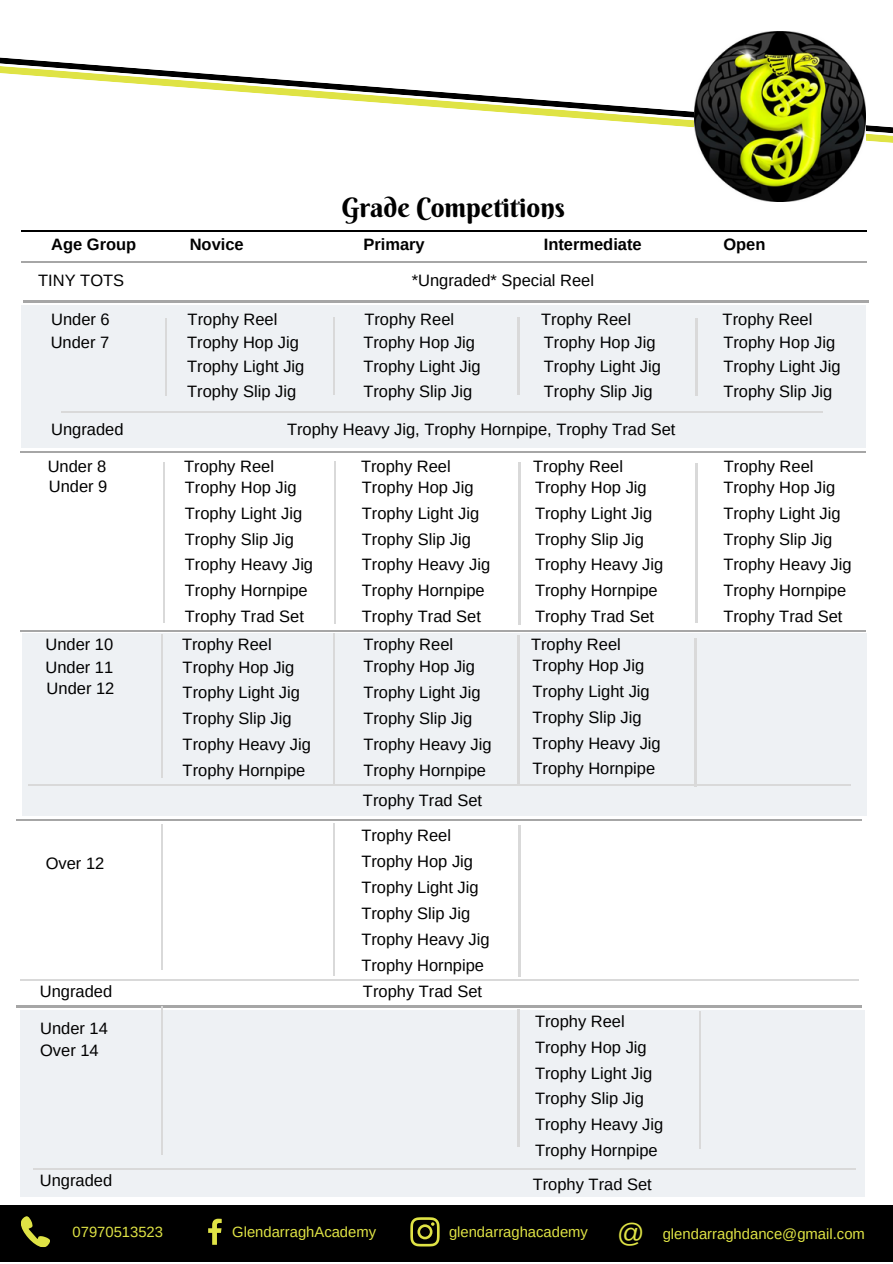
<style>
.page{position:relative;width:893px;height:1264px;background:#fff}
.page>*{position:absolute;margin:0;border:0;box-sizing:border-box;transform-origin:0 0}
.t1{font:27px "Berkshire Swash";color:#000}
.t2{font:27px "Arimo";color:#dfe345}
.t3{font:16.5px "Arimo";color:#000}
.t4{font:700 16.5px "Arimo";color:#000}
.t5{font:14.85px "Arimo";color:#dfe345}
</style>
<div class="page">
<div style="left:0;top:1205px;width:892px;height:57px;background:#000"></div>
<svg style="left:208px;top:1218px;width:14px;height:27px"></svg>
<svg style="left:410px;top:1217px;width:29px;height:29px"></svg>
<svg style="left:21px;top:1216px;width:29px;height:31px"></svg>
<svg style="left:0;top:57px;width:892px;height:86px"></svg>
<hr style="left:21px;top:231px;width:845px;height:1px;background:#000">
<hr style="left:21px;top:261px;width:845px;height:1px;background:#a6a6a6">
<div style="left:22px;top:306px;width:844px;height:142px;background:#eef1f4"></div>
<hr style="left:20px;top:451px;width:846px;height:1px;background:#a6a6a6">
<hr style="left:61px;top:411px;width:762px;height:2px;background:#d9d9d9">
<hr style="left:20px;top:630px;width:846px;height:2px;background:#a6a6a6">
<div style="left:22px;top:633px;width:844px;height:182px;background:#eef1f4"></div>
<hr style="left:334px;top:461px;width:2px;height:162px;background:#d9d9d9">
<hr style="left:518px;top:463px;width:2px;height:162px;background:#d9d9d9">
<hr style="left:695px;top:462px;width:2px;height:160px;background:#d9d9d9">
<hr style="left:163px;top:462px;width:2px;height:160px;background:#d9d9d9">
<hr style="left:161px;top:634px;width:2px;height:143px;background:#d9d9d9">
<hr style="left:333px;top:633px;width:1px;height:151px;background:#d9d9d9">
<hr style="left:518px;top:634px;width:1px;height:151px;background:#d9d9d9">
<hr style="left:16px;top:819px;width:845px;height:1px;background:#a6a6a6">
<div style="left:20px;top:1010px;width:845px;height:186px;background:#eef1f4"></div>
<hr style="left:161px;top:824px;width:2px;height:145px;background:#d9d9d9">
<hr style="left:518px;top:825px;width:2px;height:151px;background:#d9d9d9">
<hr style="left:16px;top:1005px;width:845px;height:2px;background:#a6a6a6">
<hr style="left:161px;top:1006px;width:2px;height:148px;background:#d9d9d9">
<hr style="left:518px;top:1009px;width:1px;height:137px;background:#d9d9d9">
<hr style="left:695px;top:318px;width:2px;height:78px;background:#d9d9d9">
<hr style="left:518px;top:317px;width:1px;height:78px;background:#d9d9d9">
<hr style="left:333px;top:317px;width:1px;height:78px;background:#d9d9d9">
<hr style="left:165px;top:318px;width:1px;height:78px;background:#d9d9d9">
<hr style="left:333px;top:823px;width:1px;height:152px;background:#d9d9d9">
<hr style="left:694px;top:638px;width:2px;height:148px;background:#d9d9d9">
<hr style="left:699px;top:1011px;width:1px;height:137px;background:#d9d9d9">
<hr style="left:28px;top:784px;width:822px;height:2px;background:#d9d9d9">
<hr style="left:23px;top:301px;width:845px;height:1px;background:#a6a6a6">
<hr style="left:21px;top:979px;width:837px;height:1px;background:#d9d9d9">
<hr style="left:33px;top:1167px;width:822px;height:2px;background:#d9d9d9">
<img style="left:694px;top:32px;width:171px;height:169px">
<p class="t1" style="left:341px;top:190px;width:225px">Grade Competitions</p>
<p class="t4" style="left:51px;top:235px;width:87px">Age Group</p>
<p class="t4" style="left:190px;top:235px;width:56px">Novice</p>
<p class="t4" style="left:363px;top:235px;width:63px">Primary</p>
<p class="t4" style="left:543px;top:235px;width:99px">Intermediate</p>
<p class="t4" style="left:723px;top:235px;width:44px">Open</p>
<p class="t3" style="left:38px;top:271px;width:88px">TINY TOTS</p>
<p class="t3" style="left:411px;top:271px;width:184px">*Ungraded* Special Reel</p>
<p class="t3" style="left:51px;top:310px;width:60px">Under 6</p>
<p class="t3" style="left:188px;top:310px;width:91px">Trophy Reel</p>
<p class="t3" style="left:364px;top:310px;width:91px">Trophy Reel</p>
<p class="t3" style="left:541px;top:310px;width:91px">Trophy Reel</p>
<p class="t3" style="left:722px;top:310px;width:91px">Trophy Reel</p>
<p class="t3" style="left:51px;top:333px;width:60px">Under 7</p>
<p class="t3" style="left:187px;top:333px;width:113px">Trophy Hop Jig</p>
<p class="t3" style="left:187px;top:357px;width:119px">Trophy Light Jig</p>
<p class="t3" style="left:187px;top:382px;width:110px">Trophy Slip Jig</p>
<p class="t3" style="left:363px;top:333px;width:113px">Trophy Hop Jig</p>
<p class="t3" style="left:363px;top:357px;width:119px">Trophy Light Jig</p>
<p class="t3" style="left:363px;top:382px;width:110px">Trophy Slip Jig</p>
<p class="t3" style="left:543px;top:333px;width:113px">Trophy Hop Jig</p>
<p class="t3" style="left:543px;top:357px;width:119px">Trophy Light Jig</p>
<p class="t3" style="left:543px;top:382px;width:110px">Trophy Slip Jig</p>
<p class="t3" style="left:723px;top:333px;width:113px">Trophy Hop Jig</p>
<p class="t3" style="left:723px;top:357px;width:119px">Trophy Light Jig</p>
<p class="t3" style="left:723px;top:382px;width:110px">Trophy Slip Jig</p>
<p class="t3" style="left:51px;top:420px;width:74px">Ungraded</p>
<p class="t3" style="left:287px;top:420px;width:390px">Trophy Heavy Jig, Trophy Hornpipe, Trophy Trad Set</p>
<p class="t3" style="left:48px;top:457px;width:60px">Under 8</p>
<p class="t3" style="left:184px;top:457px;width:91px">Trophy Reel</p>
<p class="t3" style="left:361px;top:457px;width:91px">Trophy Reel</p>
<p class="t3" style="left:533px;top:457px;width:91px">Trophy Reel</p>
<p class="t3" style="left:723px;top:457px;width:91px">Trophy Reel</p>
<p class="t3" style="left:49px;top:477px;width:60px">Under 9</p>
<p class="t3" style="left:185px;top:478px;width:113px">Trophy Hop Jig</p>
<p class="t3" style="left:185px;top:504px;width:119px">Trophy Light Jig</p>
<p class="t3" style="left:185px;top:529px;width:110px">Trophy Slip Jig</p>
<p class="t3" style="left:185px;top:555px;width:130px">Trophy Heavy Jig</p>
<p class="t3" style="left:185px;top:581px;width:124px">Trophy Hornpipe</p>
<p class="t3" style="left:185px;top:607px;width:121px">Trophy Trad Set</p>
<p class="t3" style="left:362px;top:478px;width:113px">Trophy Hop Jig</p>
<p class="t3" style="left:362px;top:504px;width:119px">Trophy Light Jig</p>
<p class="t3" style="left:362px;top:529px;width:110px">Trophy Slip Jig</p>
<p class="t3" style="left:362px;top:555px;width:130px">Trophy Heavy Jig</p>
<p class="t3" style="left:362px;top:581px;width:124px">Trophy Hornpipe</p>
<p class="t3" style="left:362px;top:607px;width:121px">Trophy Trad Set</p>
<p class="t3" style="left:535px;top:478px;width:113px">Trophy Hop Jig</p>
<p class="t3" style="left:535px;top:504px;width:119px">Trophy Light Jig</p>
<p class="t3" style="left:535px;top:529px;width:110px">Trophy Slip Jig</p>
<p class="t3" style="left:535px;top:555px;width:130px">Trophy Heavy Jig</p>
<p class="t3" style="left:535px;top:581px;width:124px">Trophy Hornpipe</p>
<p class="t3" style="left:535px;top:607px;width:121px">Trophy Trad Set</p>
<p class="t3" style="left:723px;top:478px;width:113px">Trophy Hop Jig</p>
<p class="t3" style="left:723px;top:504px;width:119px">Trophy Light Jig</p>
<p class="t3" style="left:723px;top:529px;width:110px">Trophy Slip Jig</p>
<p class="t3" style="left:723px;top:555px;width:130px">Trophy Heavy Jig</p>
<p class="t3" style="left:723px;top:581px;width:124px">Trophy Hornpipe</p>
<p class="t3" style="left:723px;top:607px;width:121px">Trophy Trad Set</p>
<p class="t3" style="left:45px;top:635px;width:69px">Under 10</p>
<p class="t3" style="left:182px;top:635px;width:91px">Trophy Reel</p>
<p class="t3" style="left:363px;top:635px;width:91px">Trophy Reel</p>
<p class="t3" style="left:531px;top:635px;width:91px">Trophy Reel</p>
<p class="t3" style="left:45px;top:658px;width:69px">Under 11</p>
<p class="t3" style="left:183px;top:657px;width:113px">Trophy Hop Jig</p>
<p class="t3" style="left:183px;top:683px;width:119px">Trophy Light Jig</p>
<p class="t3" style="left:183px;top:709px;width:110px">Trophy Slip Jig</p>
<p class="t3" style="left:183px;top:735px;width:130px">Trophy Heavy Jig</p>
<p class="t3" style="left:183px;top:761px;width:124px">Trophy Hornpipe</p>
<p class="t3" style="left:532px;top:656px;width:113px">Trophy Hop Jig</p>
<p class="t3" style="left:532px;top:682px;width:119px">Trophy Light Jig</p>
<p class="t3" style="left:532px;top:707px;width:110px">Trophy Slip Jig</p>
<p class="t3" style="left:532px;top:733px;width:130px">Trophy Heavy Jig</p>
<p class="t3" style="left:532px;top:759px;width:124px">Trophy Hornpipe</p>
<p class="t3" style="left:363px;top:657px;width:113px">Trophy Hop Jig</p>
<p class="t3" style="left:363px;top:683px;width:119px">Trophy Light Jig</p>
<p class="t3" style="left:363px;top:708px;width:110px">Trophy Slip Jig</p>
<p class="t3" style="left:363px;top:734px;width:130px">Trophy Heavy Jig</p>
<p class="t3" style="left:363px;top:760px;width:124px">Trophy Hornpipe</p>
<p class="t3" style="left:47px;top:679px;width:69px">Under 12</p>
<p class="t3" style="left:46px;top:854px;width:60px">Over 12</p>
<p class="t3" style="left:363px;top:791px;width:121px">Trophy Trad Set</p>
<p class="t3" style="left:361px;top:826px;width:91px">Trophy Reel</p>
<p class="t3" style="left:361px;top:852px;width:113px">Trophy Hop Jig</p>
<p class="t3" style="left:361px;top:878px;width:119px">Trophy Light Jig</p>
<p class="t3" style="left:361px;top:904px;width:110px">Trophy Slip Jig</p>
<p class="t3" style="left:361px;top:929px;width:130px">Trophy Heavy Jig</p>
<p class="t3" style="left:361px;top:955px;width:124px">Trophy Hornpipe</p>
<p class="t3" style="left:40px;top:982px;width:74px">Ungraded</p>
<p class="t3" style="left:363px;top:981px;width:121px">Trophy Trad Set</p>
<p class="t3" style="left:40px;top:1018px;width:69px">Under 14</p>
<p class="t3" style="left:40px;top:1041px;width:60px">Over 14</p>
<p class="t3" style="left:535px;top:1011px;width:91px">Trophy Reel</p>
<p class="t3" style="left:535px;top:1037px;width:113px">Trophy Hop Jig</p>
<p class="t3" style="left:535px;top:1063px;width:119px">Trophy Light Jig</p>
<p class="t3" style="left:535px;top:1089px;width:110px">Trophy Slip Jig</p>
<p class="t3" style="left:535px;top:1115px;width:130px">Trophy Heavy Jig</p>
<p class="t3" style="left:535px;top:1141px;width:124px">Trophy Hornpipe</p>
<p class="t3" style="left:40px;top:1171px;width:74px">Ungraded</p>
<p class="t3" style="left:532px;top:1175px;width:121px">Trophy Trad Set</p>
<p class="t5" style="left:73px;top:1223px;width:92px">07970513523</p>
<p class="t5" style="left:232px;top:1223px;width:145px">GlendarraghAcademy</p>
<p class="t5" style="left:449px;top:1223px;width:140px">glendarraghacademy</p>
<p class="t2" style="left:617px;top:1217px;width:29px">@</p>
<p class="t5" style="left:662px;top:1225px;width:204px">glendarraghdance@gmail.com</p>
</div>
